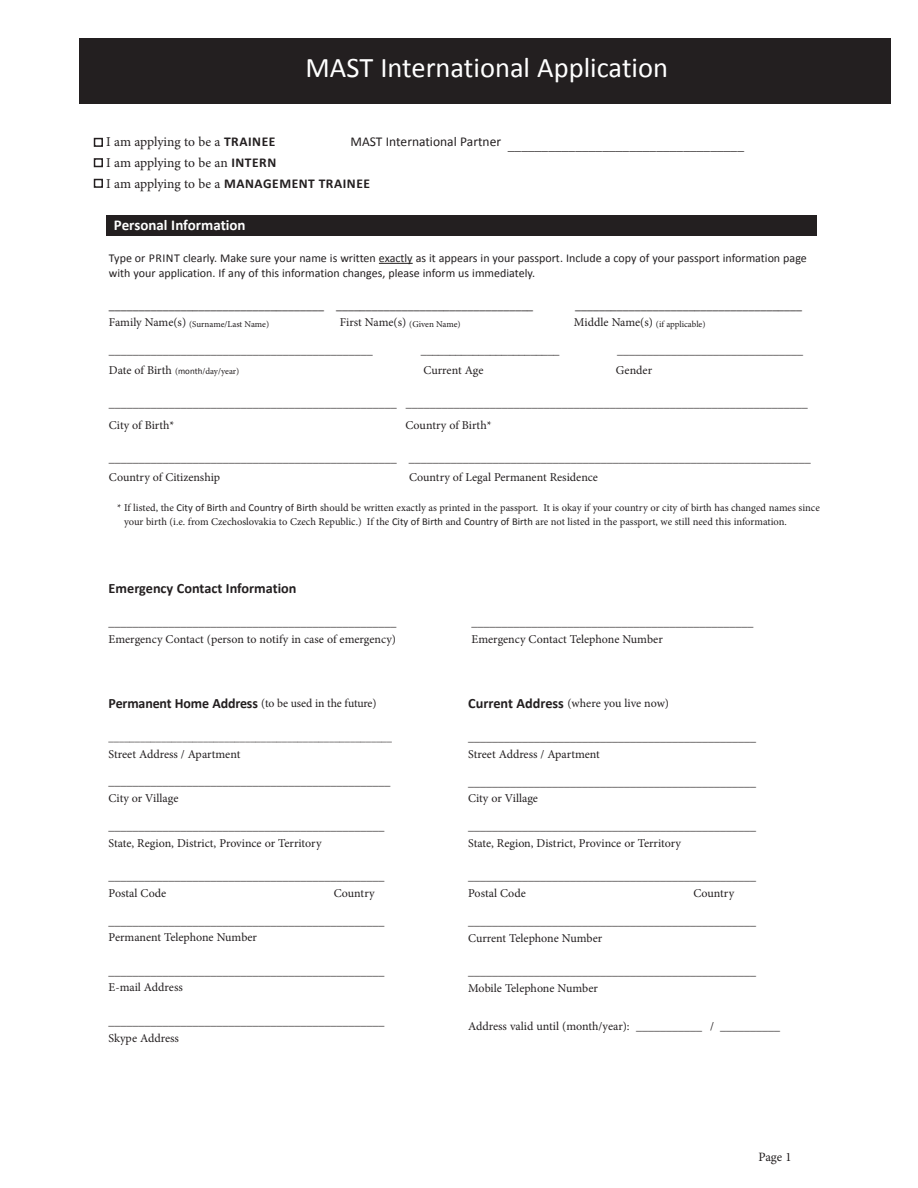
<style>
.page{position:relative;width:918px;height:1188px;background:#fff}
.page>*{position:absolute;margin:0;border:0;box-sizing:border-box;transform-origin:0 0}
.Small_Head{font:28.5px "Calibri";color:#fff}
.Body_Subheads{font:700 15px "Calibri";color:#fff}
.Body_Text{font:700 14.25px "Calibri";color:#231f20}
.t1{font:13.5px "Minion Pro";letter-spacing:-.005em;color:#231f20}
.t2{font:700 13.5px "Calibri";letter-spacing:.04em;color:#231f20}
.Body_Text-2{font:12.75px "Minion Pro";color:#231f20}
.Body_Text-3{font:12px "Minion Pro";color:#231f20}
.Body_Text-4{font:12px/15px "Calibri";color:#231f20}
.Body_Text-5{font:10.5px/13.5px "Minion Pro";letter-spacing:-.005em;color:#231f20}
.Body_Text-6{font:9px "Minion Pro";letter-spacing:-.005em;color:#231f20}
.s1{font-family:"Calibri";font-weight:700}
.s2{font-family:"Minion Pro";font-weight:400}
.s3{font-size:12px}
.s4{font-size:9px}
.s5{font-family:"Calibri";font-size:9px}
.s6{font-family:"Calibri"}
.s7{font-family:"Calibri";font-weight:700;font-size:14.25px}
</style>
<div class="page">
<div style="left:79px;top:38px;width:811px;height:65px;background:#231f20"></div>
<hr style="left:379px;top:263px;width:34px;height:1px;background:#231f20">
<div style="left:106px;top:215px;width:711px;height:21px;background:#231f20"></div>
<div style="left:94px;top:138px;width:9px;height:9px;border:2px solid #231f20"></div>
<div style="left:94px;top:158px;width:9px;height:9px;border:2px solid #231f20"></div>
<div style="left:94px;top:179px;width:9px;height:9px;border:2px solid #231f20"></div>
<p class="Small_Head" style="left:306px;top:49px;width:364px">MAST International Application</p>
<p class="t1" style="left:106px;top:133px;width:171px">I am applying to be a <span class="s1">TRAINEE</span></p>
<p class="t1" style="left:106px;top:154px;width:172px">I am applying to be an <span class="s1">INTERN</span></p>
<p class="t2" style="left:106px;top:175px;width:265px"><span class="s2">I am applying to be a</span> MANAGEMENT TRAINEE</p>
<p class="t1" style="left:350px;top:136px;width:395px"><sup>MAST</sup> <sup>International</sup> <sup>Partner</sup> ___________________________________</p>
<p class="Body_Subheads" style="left:114px;top:215px;width:133px">Personal Information</p>
<p class="Body_Text-4" style="left:109px;top:251px;width:699px">Type or PRINT clearly. Make sure your name is written exactly as it appears in your passport. Include a copy of your passport information page with your application. If any of this information changes, please inform us immediately.</p>
<p class="Body_Text-4" style="left:109px;top:298px;width:426px">____________________________________ _________________________________</p>
<p class="Body_Text-4" style="left:575px;top:298px;width:229px">______________________________________</p>
<p class="Body_Text-6" style="left:109px;top:319px;width:162px"><span class="s3">Family Name(s)</span> (Surname/Last Name)</p>
<p class="Body_Text-3" style="left:340px;top:315px;width:122px">First Name(s) <sub>(Given</sub> <sub>Name)</sub></p>
<p class="Body_Text-6" style="left:574px;top:319px;width:133px"><span class="s3">Middle Name(s)</span> (if applicable)</p>
<p class="Body_Text-3" style="left:109px;top:343px;width:265px">____________________________________________</p>
<p class="Body_Text-3" style="left:421px;top:343px;width:140px">________________________</p>
<p class="Body_Text-3" style="left:617px;top:343px;width:187px">_______________________________</p>
<p class="Body_Text-3" style="left:109px;top:362px;width:132px">Date of Birth <span class="s4">(</span><span class="s5">month</span><span class="s4">/day/year)</span></p>
<p class="Body_Text-3" style="left:424px;top:362px;width:61px">Current Age</p>
<p class="Body_Text-3" style="left:616px;top:362px;width:38px">Gender</p>
<p class="Body_Text-3" style="left:109px;top:395px;width:700px">________________________________________________ ___________________________________________________________________</p>
<p class="Body_Text-3" style="left:109px;top:417px;width:67px">City of Birth*</p>
<p class="Body_Text-3" style="left:405px;top:417px;width:88px">Country of Birth*</p>
<p class="Body_Text-3" style="left:109px;top:450px;width:703px">________________________________________________ ___________________________________________________________________</p>
<p class="Body_Text-3" style="left:109px;top:469px;width:113px">Country of Citizenship</p>
<p class="Body_Text-3" style="left:409px;top:469px;width:190px">Country of Legal Permanent Residence</p>
<p class="Body_Text-5" style="left:124px;top:501px;width:697px;text-indent:-7px">* If listed, the <span class="s6">City of Birth</span> and <span class="s6">Country of Birth</span> should be written exactly as printed in the passport. It is okay if your country or city of birth has changed names since your birth (i.e. from Czechoslovakia to Czech Republic.) If the <span class="s6">City of Birth</span> and <span class="s6">Country of Birth</span> are not listed in the passport, we still need this information.</p>
<p class="Body_Text" style="left:109px;top:579px;width:189px">Emergency Contact Information</p>
<p class="Body_Text-3" style="left:109px;top:614px;width:289px">________________________________________________</p>
<p class="Body_Text-3" style="left:472px;top:614px;width:283px">_______________________________________________</p>
<p class="Body_Text-3" style="left:109px;top:631px;width:289px">Emergency Contact (person to notify in case of emergency)</p>
<p class="Body_Text-3" style="left:472px;top:631px;width:193px">Emergency Contact Telephone Number</p>
<p class="Body_Text-3" style="left:109px;top:695px;width:269px"><span class="s7">Permanent Home Address</span> (to be used in the future)</p>
<p class="Body_Text-5" style="left:109px;top:731px;width:285px">______________________________________________________</p>
<p class="Body_Text-3" style="left:109px;top:746px;width:133px">Street Address / Apartment</p>
<p class="Body_Text-3" style="left:109px;top:773px;width:283px">_______________________________________________</p>
<p class="Body_Text-3" style="left:109px;top:790px;width:71px">City or Village</p>
<p class="Body_Text-3" style="left:109px;top:818px;width:277px">______________________________________________</p>
<p class="Body_Text-3" style="left:109px;top:835px;width:214px">State, Region, District, Province or Territory</p>
<p class="Body_Text-3" style="left:109px;top:868px;width:277px">______________________________________________</p>
<p class="Body_Text-3" style="left:109px;top:885px;width:59px">Postal Code</p>
<p class="Body_Text-3" style="left:334px;top:885px;width:42px">Country</p>
<p class="Body_Text-3" style="left:109px;top:913px;width:277px">______________________________________________</p>
<p class="Body_Text-3" style="left:109px;top:930px;width:150px">Permanent Telephone Number</p>
<p class="Body_Text-3" style="left:109px;top:963px;width:277px">______________________________________________</p>
<p class="Body_Text-3" style="left:109px;top:980px;width:76px">E-mail Address</p>
<p class="Body_Text-3" style="left:109px;top:1013px;width:277px">______________________________________________</p>
<p class="Body_Text-3" style="left:109px;top:1030px;width:72px">Skype Address</p>
<p class="Body_Text-3" style="left:468px;top:695px;width:202px"><span class="s7">Current Address</span> (where you live now)</p>
<p class="Body_Text-3" style="left:468px;top:729px;width:289px">________________________________________________</p>
<p class="Body_Text-3" style="left:468px;top:746px;width:133px">Street Address / Apartment</p>
<p class="Body_Text-3" style="left:468px;top:774px;width:289px">________________________________________________</p>
<p class="Body_Text-3" style="left:468px;top:790px;width:71px">City or Village</p>
<p class="Body_Text-3" style="left:468px;top:818px;width:289px">________________________________________________</p>
<p class="Body_Text-3" style="left:468px;top:835px;width:214px">State, Region, District, Province or Territory</p>
<p class="Body_Text-3" style="left:468px;top:868px;width:289px">________________________________________________</p>
<p class="Body_Text-3" style="left:468px;top:885px;width:59px">Postal Code</p>
<p class="Body_Text-3" style="left:693px;top:885px;width:42px">Country</p>
<p class="Body_Text-3" style="left:468px;top:913px;width:289px">________________________________________________</p>
<p class="Body_Text-3" style="left:468px;top:930px;width:135px">Current Telephone Number</p>
<p class="Body_Text-3" style="left:468px;top:963px;width:289px">________________________________________________</p>
<p class="Body_Text-3" style="left:468px;top:980px;width:131px">Mobile Telephone Number</p>
<p class="Body_Text-3" style="left:468px;top:1018px;width:313px">Address valid until (month/year): ___________ / __________</p>
<p class="Body_Text-2" style="left:759px;top:1148px;width:35px">Page 1</p>
</div>
